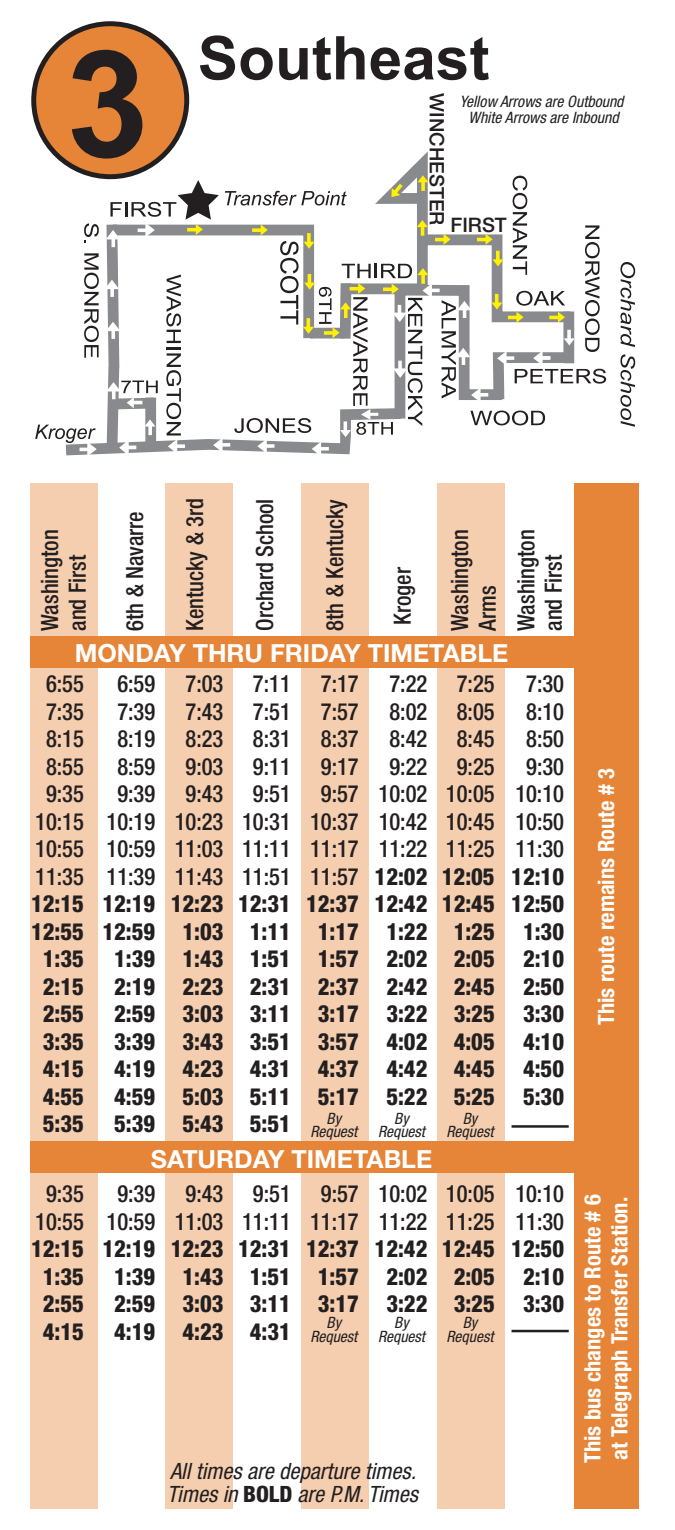
<style>
.page{position:relative;width:675px;height:1530px;background:#fff}
.page>*{position:absolute;margin:0;border:0;box-sizing:border-box;transform-origin:0 0}
.t1{font:700 25px "Helvetica Neue LT Std";color:#fff}
.t2{font:500 condensed 23.75px/27.5px "Helvetica Neue LT Std";color:#231f20;scale:.95 1}
.t3{font:800 condensed 23.75px/27.5px "Helvetica Neue LT Std";color:#231f20;scale:.95 1}
.t4{font:700 condensed 22.5px/27px "Helvetica Neue LT Std";color:#fff}
.t5{font:italic condensed 22.5px/22.5px "Helvetica Neue LT Std";color:#231f20}
.t6{font:500 20px "Helvetica Neue LT Std";color:#231f20}
.t7{font:italic condensed 15.75px/13.8px "Helvetica Neue LT Std";color:#231f20;text-align:center}
.s1{font-weight:800}
.s2{font-weight:800;font-style:normal}
</style>
<div class="page">
<div style="left:30px;top:484px;width:67px;height:1025px;background:#f5ceaf"></div>
<div style="left:166px;top:484px;width:67px;height:1025px;background:#f5ceaf"></div>
<div style="left:301px;top:484px;width:68px;height:1025px;background:#f5ceaf"></div>
<div style="left:437px;top:484px;width:68px;height:1025px;background:#f5ceaf"></div>
<div style="left:574px;top:484px;width:64px;height:1025px;background:#e68437"></div>
<div style="left:30px;top:636px;width:598px;height:31px;background:#e68437"></div>
<div style="left:30px;top:1142px;width:598px;height:31px;background:#e68437"></div>
<hr style="left:512px;top:1125px;width:57px;height:3px;background:#231f20">
<hr style="left:512px;top:1330px;width:57px;height:2px;background:#231f20">
<svg style="left:33px;top:23px;width:154px;height:154px"></svg>
<svg style="left:620px;top:262px;width:15px;height:85px"></svg>
<svg style="left:620px;top:354px;width:15px;height:73px"></svg>
<svg style="left:35px;top:35px;width:571px;height:421px"></svg>
<p class="t6" style="left:449px;top:93px;width:133px;rotate:90deg">WINCHESTER</p>
<p class="t7" style="left:460px;top:94px;width:165px;line-height:15.8px">Yellow Arrows are Outbound<br>White Arrows are Inbound</p>
<p class="t6" style="left:451px;top:212px;width:58px">FIRST</p>
<p class="t2" style="left:36px;top:631px;width:108px;rotate:-90deg">Washington and First</p>
<p class="t2" style="left:121px;top:631px;width:127px;rotate:-90deg">6th &amp; Navarre</p>
<p class="t2" style="left:181px;top:631px;width:141px;rotate:-90deg">Kentucky &amp; 3rd</p>
<p class="t2" style="left:251px;top:631px;width:141px;rotate:-90deg">Orchard School</p>
<p class="t2" style="left:321px;top:631px;width:140px;rotate:-90deg">8th &amp; Kentucky</p>
<p class="t2" style="left:388px;top:625px;width:62px;rotate:-90deg">Kroger</p>
<p class="t2" style="left:446px;top:631px;width:108px;rotate:-90deg">Washington<br>Arms</p>
<p class="t2" style="left:512px;top:631px;width:108px;rotate:-90deg">Washington and First</p>
<p class="t1" style="left:75px;top:637px;width:435px">MONDAY THRU FRIDAY TIMETABLE</p>
<p class="t2" style="left:46px;top:670px;width:41px">6:55</p>
<p class="t2" style="left:117px;top:670px;width:41px">6:59</p>
<p class="t2" style="left:186px;top:670px;width:112px">7:03 7:11</p>
<p class="t2" style="left:321px;top:670px;width:41px">7:17</p>
<p class="t2" style="left:390px;top:670px;width:112px">7:22 7:25</p>
<p class="t2" style="left:526px;top:670px;width:41px">7:30</p>
<p class="t2" style="left:46px;top:697px;width:41px">7:35</p>
<p class="t2" style="left:117px;top:697px;width:41px">7:39</p>
<p class="t2" style="left:186px;top:697px;width:112px">7:43 7:51</p>
<p class="t2" style="left:321px;top:697px;width:41px">7:57</p>
<p class="t2" style="left:390px;top:697px;width:112px">8:02 8:05</p>
<p class="t2" style="left:526px;top:697px;width:41px">8:10</p>
<p class="t2" style="left:46px;top:725px;width:41px">8:15</p>
<p class="t2" style="left:117px;top:725px;width:41px">8:19</p>
<p class="t2" style="left:186px;top:725px;width:112px">8:23 8:31</p>
<p class="t2" style="left:321px;top:725px;width:41px">8:37</p>
<p class="t2" style="left:390px;top:725px;width:112px">8:42 8:45</p>
<p class="t2" style="left:526px;top:725px;width:41px">8:50</p>
<p class="t2" style="left:46px;top:752px;width:41px">8:55</p>
<p class="t2" style="left:117px;top:752px;width:41px">8:59</p>
<p class="t2" style="left:186px;top:752px;width:112px">9:03 9:11</p>
<p class="t2" style="left:321px;top:752px;width:41px">9:17</p>
<p class="t2" style="left:390px;top:752px;width:112px">9:22 9:25</p>
<p class="t2" style="left:526px;top:752px;width:41px">9:30</p>
<p class="t2" style="left:46px;top:780px;width:41px">9:35</p>
<p class="t2" style="left:117px;top:780px;width:41px">9:39</p>
<p class="t2" style="left:186px;top:780px;width:112px">9:43 9:51</p>
<p class="t2" style="left:321px;top:780px;width:257px">9:57 10:02 10:05 10:10</p>
<p class="t2" style="left:35px;top:807px;width:558px">10:15 10:19 10:23 10:31 10:37 10:42 10:45 10:50</p>
<p class="t2" style="left:35px;top:835px;width:558px">10:55 10:59 11:03 11:11 11:17 11:22 11:25 11:30</p>
<p class="t2" style="left:35px;top:862px;width:558px">11:35 11:39 11:43 11:51 11:57 <span class="s1">12:02 12:05 12:10</span></p>
<p class="t3" style="left:31px;top:890px;width:562px">12:15 12:19 12:23 12:31 12:37 12:42 12:45 12:50</p>
<p class="t3" style="left:31px;top:917px;width:562px">12:55 12:59 1:03 1:11 1:17 1:22 1:25 1:30</p>
<p class="t3" style="left:43px;top:945px;width:45px">1:35</p>
<p class="t3" style="left:114px;top:945px;width:475px">1:39 1:43 1:51 1:57 2:02 2:05 2:10</p>
<p class="t3" style="left:43px;top:972px;width:45px">2:15</p>
<p class="t3" style="left:114px;top:972px;width:475px">2:19 2:23 2:31 2:37 2:42 2:45 2:50</p>
<p class="t3" style="left:43px;top:1000px;width:45px">2:55</p>
<p class="t3" style="left:114px;top:1000px;width:475px">2:59 3:03 3:11 3:17 3:22 3:25 3:30</p>
<p class="t3" style="left:43px;top:1027px;width:45px">3:35</p>
<p class="t3" style="left:114px;top:1027px;width:475px">3:39 3:43 3:51 3:57 4:02 4:05 4:10</p>
<p class="t3" style="left:43px;top:1055px;width:45px">4:15</p>
<p class="t3" style="left:114px;top:1055px;width:475px">4:19 4:23 4:31 4:37 4:42 4:45 4:50</p>
<p class="t3" style="left:43px;top:1082px;width:45px">4:55</p>
<p class="t3" style="left:114px;top:1082px;width:475px">4:59 5:03 5:11 5:17 5:22 5:25 5:30</p>
<p class="t3" style="left:43px;top:1110px;width:45px">5:35</p>
<p class="t3" style="left:114px;top:1110px;width:187px">5:39 5:43 5:51</p>
<p class="t7" style="left:310px;top:1112px;width:48px">By<br>Request</p>
<p class="t7" style="left:378px;top:1112px;width:48px">By<br>Request</p>
<p class="t7" style="left:447px;top:1112px;width:48px">By<br>Request</p>
<p class="t1" style="left:151px;top:1143px;width:283px">SATURDAY TIMETABLE</p>
<p class="t2" style="left:35px;top:1180px;width:558px;text-align:right">9:57 10:02 10:05 10:10<br>10:55 10:59 11:03 11:11 11:17 11:22 11:25 11:30</p>
<p class="t3" style="left:43px;top:1235px;width:550px;text-indent:-12px">12:15 12:19 12:23 12:31 12:37 12:42 12:45 12:50<br>1:35</p>
<p class="t2" style="left:46px;top:1180px;width:41px">9:35</p>
<p class="t2" style="left:117px;top:1180px;width:41px">9:39</p>
<p class="t2" style="left:186px;top:1180px;width:112px">9:43 9:51</p>
<p class="t3" style="left:114px;top:1262px;width:475px">1:39 1:43 1:51 1:57 2:02 2:05 2:10</p>
<p class="t3" style="left:43px;top:1290px;width:45px">2:55</p>
<p class="t3" style="left:114px;top:1290px;width:475px">2:59 3:03 3:11 3:17 3:22 3:25 3:30</p>
<p class="t3" style="left:43px;top:1317px;width:45px">4:15</p>
<p class="t3" style="left:114px;top:1317px;width:187px">4:19 4:23 4:31</p>
<p class="t7" style="left:310px;top:1316px;width:48px">By<br>Request</p>
<p class="t7" style="left:378px;top:1316px;width:48px">By<br>Request</p>
<p class="t7" style="left:447px;top:1316px;width:48px">By<br>Request</p>
<p class="t5" style="left:167px;top:1461px;width:252px">All times are departure times.<br>Times in <span class="s2">BOLD</span> are P.M. Times</p>
<p class="t4" style="left:593px;top:1025px;width:258px;rotate:-90deg">This route remains Route # 3</p>
<p class="t4" style="left:579px;top:1463px;width:270px;rotate:-90deg">This bus changes to Route # 6 at Telegraph Transfer Station.</p>
</div>
